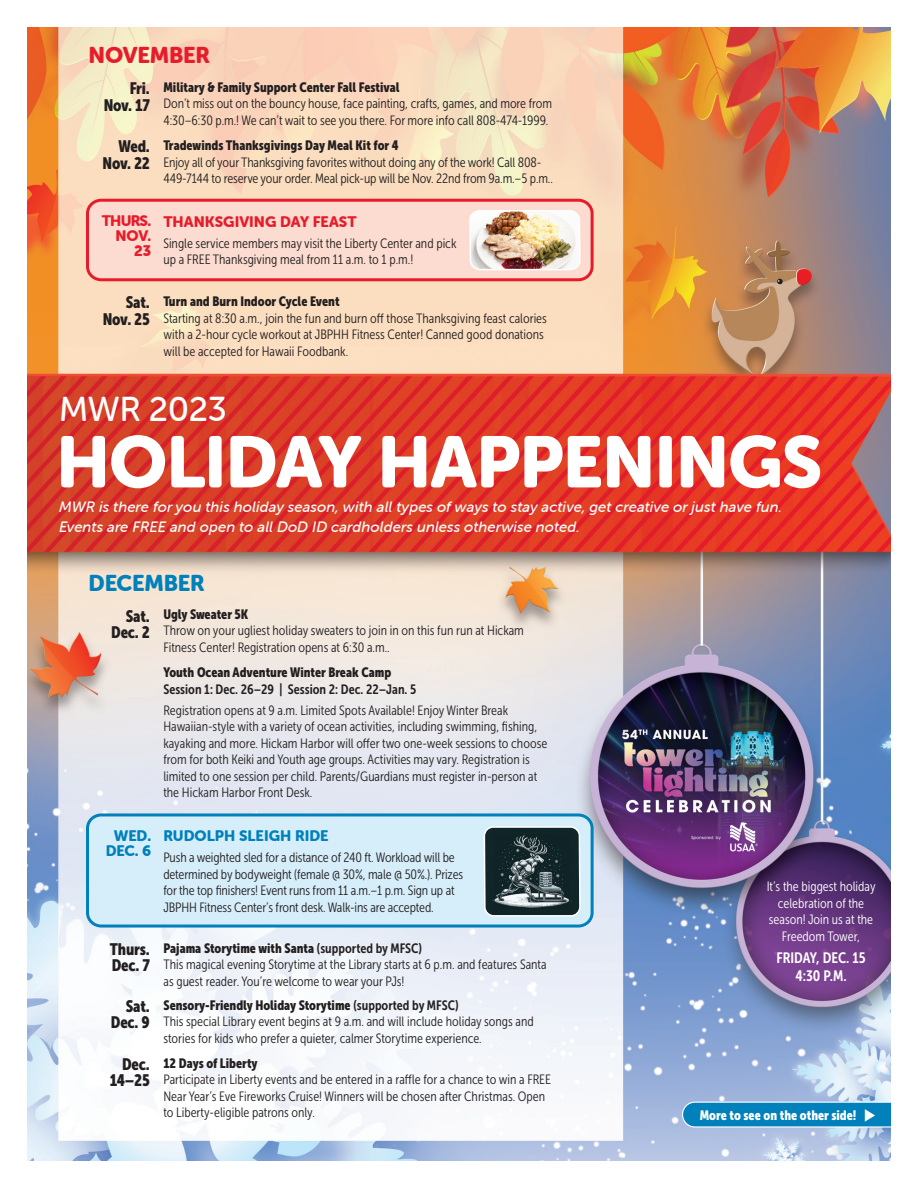
<style>
.page{position:relative;width:918px;height:1188px;background:#fff}
.page>*{position:absolute;margin:0;border:0;box-sizing:border-box;transform-origin:0 0}
.t1{font:72px "Museo Sans Rounded 900";letter-spacing:-.015em;color:#fff}
.t2{font:34.5px "Museo Sans Rounded 500";letter-spacing:-.01em;color:#fff}
.t3{font:22.5px "Museo Sans Rounded 900";letter-spacing:-.01em;color:#e71c2b}
.t4{font:22.5px "Museo Sans Rounded 900";letter-spacing:-.01em;color:#0081bb}
.t5{font:16.5px/16.5px "Museo Sans Cond 900";letter-spacing:-.01em;color:#231f20;text-align:right}
.t6{font:italic 15px/19.5px "Museo Sans Rounded 500";letter-spacing:.005em;color:#fff}
.t7{font:15px/15px "Museo Sans Rounded 900";color:#0081bb;text-align:center}
.t8{font:15px/18px "Museo Sans Cond 700";color:#fff;text-align:center}
.t9{font:15px "Museo Sans Rounded 900";color:#e71c2b}
.t10{font:15px/15px "Museo Sans Rounded 900";letter-spacing:-.05em;color:#e71c2b;text-align:right}
.t11{font:13.5px/16.5px "Museo Sans Cond 300";color:#231f20}
.t12{font:13.5px "Museo Sans Cond 900";color:#231f20}
.t13{font:13.5px/16.5px "Museo Sans Cond 300";color:#fff;text-align:center}
.t14{font:13.5px "Museo Sans Cond 700";color:#231f20}
.t15{font:13.5px "Museo Sans Cond 900";color:#fff}
.s1{font-family:"Museo Sans Cond 700"}
</style>
<div class="page">
<img style="left:27px;top:27px;width:864px;height:1134px">
<h3 class="t3" style="left:89px;top:42px;width:123px">NOVEMBER</h3>
<p class="t5" style="left:104px;top:80px;width:48px">Fri.<br>Nov. 17</p>
<p class="t12" style="left:164px;top:79px;width:238px">Military &amp; Family Support Center Fall Festival</p>
<p class="t11" style="left:164px;top:96px;width:390px">Don’t miss out on the bouncy house, face painting, crafts, games, and more from<br>4:30–6:30 p.m.! We can’t wait to see you there. For more info call 808-474-1999.</p>
<p class="t5" style="left:103px;top:138px;width:49px">Wed.<br>Nov. 22</p>
<p class="t12" style="left:164px;top:138px;width:237px">Tradewinds Thanksgivings Day Meal Kit for 4</p>
<p class="t11" style="left:164px;top:154px;width:391px">Enjoy all of your Thanksgiving favorites without doing any of the work! Call 808-<br>449-7144 to reserve your order. Meal pick-up will be Nov. 22nd from 9a.m.–5 p.m..</p>
<p class="t10" style="left:102px;top:214px;width:51px">THURS.<br>NOV.<br>23</p>
<p class="t9" style="left:163px;top:213px;width:195px">THANKSGIVING DAY FEAST</p>
<p class="t11" style="left:163px;top:235px;width:295px">Single service members may visit the Liberty Center and pick up a FREE Thanksgiving meal from 11 a.m. to 1 p.m.!</p>
<p class="t5" style="left:103px;top:294px;width:49px">Sat.<br>Nov. 25</p>
<p class="t12" style="left:164px;top:294px;width:178px">Turn and Burn Indoor Cycle Event</p>
<p class="t11" style="left:164px;top:310px;width:385px">Starting at 8:30 a.m., join the fun and burn off those Thanksgiving feast calories with a 2-hour cycle workout at JBPHH Fitness Center! Canned good donations will be accepted for Hawaii Foodbank.</p>
<h2 class="t2" style="left:59px;top:391px;width:169px">MWR 2023</h2>
<h1 class="t1" style="left:56px;top:421px;width:768px">HOLIDAY HAPPENINGS</h1>
<p class="t6" style="left:59px;top:498px;width:725px">MWR is there for you this holiday season, with all types of ways to stay active, get creative or just have fun.<br>Events are FREE and open to all DoD ID cardholders unless otherwise noted.</p>
<h3 class="t4" style="left:89px;top:570px;width:118px">DECEMBER</h3>
<p class="t12" style="left:163px;top:606px;width:86px">Ugly Sweater 5K</p>
<p class="t11" style="left:163px;top:622px;width:362px">Throw on your ugliest holiday sweaters to join in on this fun run at Hickam<br>Fitness Center! Registration opens at 6:30 a.m..</p>
<p class="t12" style="left:163px;top:665px;width:229px">Youth Ocean Adventure Winter Break Camp</p>
<p class="t14" style="left:163px;top:682px;width:255px">Session 1: Dec. 26–29 | Session 2: Dec. 22–Jan. 5</p>
<p class="t11" style="left:163px;top:702px;width:385px">Registration opens at 9 a.m. Limited Spots Available! Enjoy Winter Break Hawaiian-style with a variety of ocean activities, including swimming, fishing, kayaking and more. Hickam Harbor will offer two one-week sessions to choose from for both Keiki and Youth age groups. Activities may vary. Registration is limited to one session per child. Parents/Guardians must register in-person at the Hickam Harbor Front Desk.</p>
<p class="t5" style="left:111px;top:608px;width:40px">Sat.<br>Dec. 2</p>
<p class="t7" style="left:106px;top:829px;width:47px">WED.<br>DEC. 6</p>
<p class="t7" style="left:163px;top:829px;width:167px">RUDOLPH SLEIGH RIDE</p>
<p class="t11" style="left:163px;top:850px;width:301px">Push a weighted sled for a distance of 240 ft. Workload will be determined by bodyweight (female @ 30%, male @ 50%.). Prizes for the top finishers! Event runs from 11 a.m.–1 p.m. Sign up at JBPHH Fitness Center’s front desk. Walk-ins are accepted.</p>
<p class="t5" style="left:110px;top:941px;width:41px;text-align:left">Thurs.<br>Dec. 7</p>
<p class="t12" style="left:164px;top:940px;width:260px">Pajama Storytime with Santa <span class="s1">(supported by MFSC)</span></p>
<p class="t11" style="left:164px;top:956px;width:385px">This magical evening Storytime at the Library starts at 6 p.m. and features Santa as guest reader. You’re welcome to wear your PJs!</p>
<p class="t5" style="left:111px;top:998px;width:41px">Sat.<br>Dec. 9</p>
<p class="t12" style="left:164px;top:997px;width:297px">Sensory-Friendly Holiday Storytime <span class="s1">(supported by MFSC)</span></p>
<p class="t11" style="left:164px;top:1013px;width:372px">This special Library event begins at 9 a.m. and will include holiday songs and stories for kids who prefer a quieter, calmer Storytime experience.</p>
<p class="t5" style="left:110px;top:1056px;width:42px">Dec.<br>14–25</p>
<p class="t12" style="left:164px;top:1055px;width:96px">12 Days of Liberty</p>
<p class="t11" style="left:164px;top:1071px;width:389px">Participate in Liberty events and be entered in a raffle for a chance to win a FREE<br>Near Year’s Eve Fireworks Cruise! Winners will be chosen after Christmas. Open to Liberty-eligible patrons only.</p>
<p class="t13" style="left:767px;top:879px;width:110px">It’s the biggest holiday celebration of the season! Join us at the<br>Freedom Tower,</p>
<p class="t8" style="left:777px;top:949px;width:91px">FRIDAY, DEC. 15<br>4:30 P.M.</p>
<p class="t15" style="left:700px;top:1107px;width:158px">More to see on the other side!</p>
</div>
